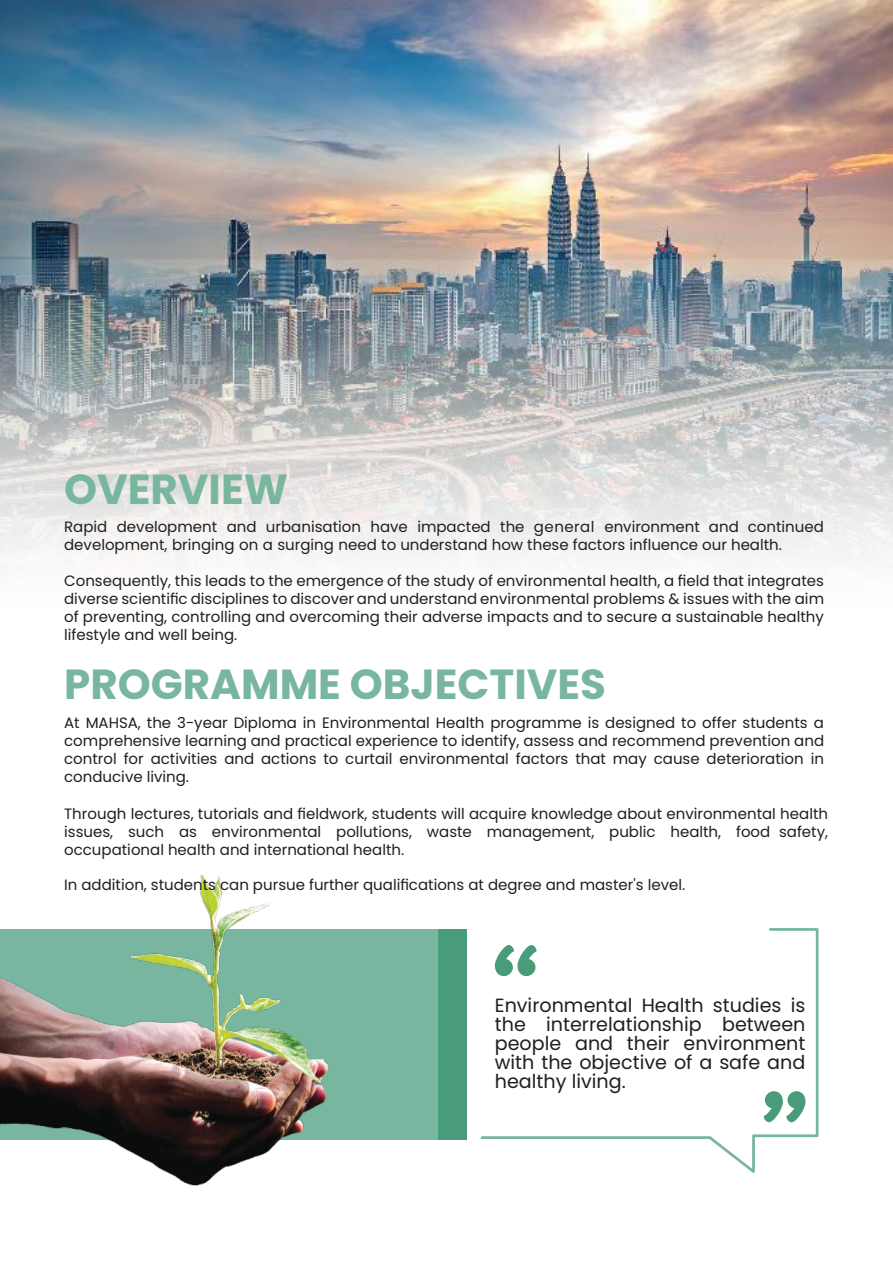
<style>
.page{position:relative;width:893px;height:1263px;background:#fff}
.page>*{position:absolute;margin:0;border:0;box-sizing:border-box;transform-origin:0 0}
.t1{font:700 42px "Poppins";color:#78b69f}
.t2{font:19.2px/19.2px "Poppins";color:#211e1f;text-align:justify}
.t3{font:15px/18px "Poppins";color:#211e1f;text-align:justify}
</style>
<div class="page">
<img style="left:0;top:0;width:893px;height:259px">
<svg style="left:481px;top:928px;width:337px;height:245px"></svg>
<svg style="left:495px;top:945px;width:42px;height:31px"></svg>
<svg style="left:764px;top:1091px;width:41px;height:31px"></svg>
<div style="left:0;top:929px;width:438px;height:210px;background:#78b69f"></div>
<div style="left:438px;top:929px;width:28px;height:210px;background:#489c79"></div>
<svg style="left:0;top:259px;width:893px;height:301px"></svg>
<img style="left:0;top:874px;width:340px;height:312px">
<h1 class="t1" style="left:64px;top:465px;width:225px">OVERVIEW</h1>
<p class="t3" style="left:64px;top:518px;width:761px">Rapid development and urbanisation have impacted the general environment and continued development, bringing on a surging need to understand how these factors influence our health.</p>
<p class="t3" style="left:64px;top:572px;width:761px">Consequently, this leads to the emergence of the study of environmental health, a field that integrates diverse scientific disciplines to discover and understand environmental problems &amp; issues with the aim of preventing, controlling and overcoming their adverse impacts and to secure a sustainable healthy lifestyle and well being.</p>
<h1 class="t1" style="left:64px;top:660px;width:543px">PROGRAMME OBJECTIVES</h1>
<p class="t3" style="left:64px;top:714px;width:761px">At MAHSA, the 3-year Diploma in Environmental Health programme is designed to offer students a comprehensive learning and practical experience to identify, assess and recommend prevention and control for activities and actions to curtail environmental factors that may cause deterioration in conducive living.</p>
<p class="t3" style="left:64px;top:804px;width:765px">Through lectures, tutorials and fieldwork, students will acquire knowledge about environmental health issues, such as environmental pollutions, waste management, public health, food safety, occupational health and international health.</p>
<p class="t3" style="left:64px;top:876px;width:623px">In addition, students can pursue further qualifications at degree and master's level.</p>
<p class="t2" style="left:495px;top:995px;width:312px">Environmental Health studies is the interrelationship between people and their environment with the objective of a safe and healthy living.</p>
</div>
